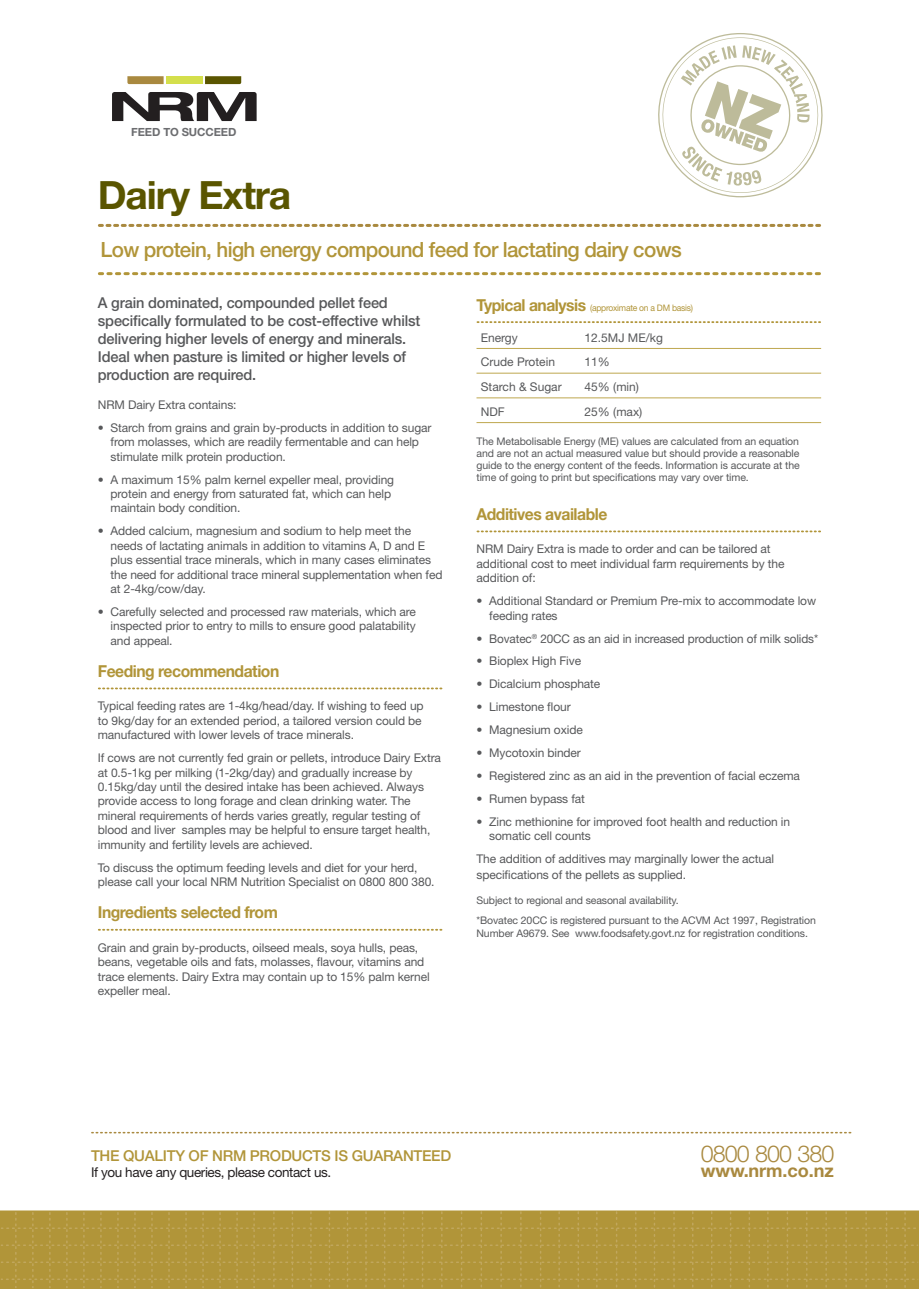
<style>
.page{position:relative;width:919px;height:1289px;background:#fff}
.page>*{position:absolute;margin:0;border:0;box-sizing:border-box;transform-origin:0 0}
.t1{font:700 39px "Helvetica Neue LT Std";letter-spacing:-.03em;color:#5a5500}
.t2{font:300 23.25px "Helvetica Neue LT Std";letter-spacing:-.04em;color:#a9893f}
.t3{font:500 21px "Helvetica Neue LT Std";letter-spacing:-.03em;color:#b19539}
.t4{font:700 18.15px "Helvetica Neue LT Std";letter-spacing:-.005em;color:#a9893f}
.t5{font:700 16.5px "Helvetica Neue LT Std";letter-spacing:-.03em;color:#b19539;scale:.95 1}
.t6{font:500 15px/18px "Helvetica Neue LT Std";letter-spacing:-.01em;color:#57585a}
.t7{font:500 15px "Helvetica Neue LT Std";letter-spacing:-.02em;color:#b19539}
.t8{font:13.5px "Helvetica Neue LT Std";letter-spacing:-.03em;color:#231f20}
.t9{font:12px/14.4px "Helvetica Neue LT Std";letter-spacing:-.01em;color:#57585a}
.t10{font:700 11.25px "Helvetica Neue LT Std";letter-spacing:-.01em;color:#6c6d70}
.t11{font:10.5px/12px "Helvetica Neue LT Std";letter-spacing:-.01em;color:#57585a;text-align:justify}
.t12{font:9px "Helvetica Neue LT Std";letter-spacing:-.03em;color:#b19539;scale:.95 1}
.s1{font-weight:700;font-size:16.5px}
</style>
<div class="page">
<svg style="left:99px;top:272px;width:720px;height:3px"></svg>
<svg style="left:112px;top:92px;width:144px;height:29px"></svg>
<div style="left:166px;top:76px;width:36px;height:8px;background:#d4df4c"></div>
<svg style="left:127px;top:76px;width:37px;height:8px"></svg>
<svg style="left:205px;top:76px;width:36px;height:8px"></svg>
<svg style="left:99px;top:224px;width:720px;height:3px"></svg>
<svg style="left:0;top:1211px;width:918px;height:77px;background:#b1953a"></svg>
<svg style="left:92px;top:1131px;width:758px;height:2px"></svg>
<svg style="left:99px;top:687px;width:342px;height:2px"></svg>
<svg style="left:99px;top:928px;width:342px;height:2px"></svg>
<svg style="left:477px;top:321px;width:343px;height:2px"></svg>
<hr style="left:476px;top:348px;width:345px;height:1px;background:#bea74f">
<hr style="left:476px;top:373px;width:345px;height:1px;background:#bea74f">
<hr style="left:476px;top:397px;width:345px;height:1px;background:#bea74f">
<hr style="left:476px;top:422px;width:345px;height:1px;background:#bea74f">
<svg style="left:477px;top:530px;width:343px;height:2px"></svg>
<svg style="left:658px;top:33px;width:165px;height:164px"></svg>
<p class="t10" style="left:131px;top:125px;width:107px">FEED TO SUCCEED</p>
<h1 class="t1" style="left:98px;top:171px;width:195px">Dairy Extra</h1>
<h3 class="t3" style="left:100px;top:237px;width:582px">Low protein, high energy compound feed for lactating dairy cows</h3>
<p class="t6" style="left:98px;top:293px;width:324px">A grain dominated, compounded pellet feed specifically formulated to be cost-effective whilst delivering higher levels of energy and minerals.<br>Ideal when pasture is limited or higher levels of production are required.</p>
<p class="t9" style="left:98px;top:397px;width:140px">NRM Dairy Extra contains:</p>
<p class="t9" style="left:111px;top:420px;width:322px;text-indent:-13px">• Starch from grains and grain by-products in addition to sugar from molasses, which are readily fermentable and can help stimulate milk protein production.</p>
<p class="t9" style="left:111px;top:472px;width:285px;text-indent:-13px">• A maximum 15% palm kernel expeller meal, providing protein and energy from saturated fat, which can help maintain body condition.</p>
<p class="t9" style="left:111px;top:523px;width:333px;text-indent:-13px">• Added calcium, magnesium and sodium to help meet the needs of lactating animals in addition to vitamins A, D and E plus essential trace minerals, which in many cases eliminates the need for additional trace mineral supplementation when fed at 2-4kg/cow/day.</p>
<p class="t9" style="left:111px;top:604px;width:307px;text-align:justify;text-indent:-13px">• Carefully selected and processed raw materials, which are inspected prior to entry to mills to ensure good palatability and appeal.</p>
<h3 class="t5" style="left:98px;top:661px;width:192px">Feeding recommendation</h3>
<p class="t9" style="left:98px;top:698px;width:327px">Typical feeding rates are 1-4kg/head/day. If wishing to feed up to 9kg/day for an extended period, a tailored version could be manufactured with lower levels of trace minerals.</p>
<p class="t9" style="left:98px;top:750px;width:344px">If cows are not currently fed grain or pellets, introduce Dairy Extra at 0.5-1kg per milking (1-2kg/day) and gradually increase by 0.15kg/day until the desired intake has been achieved. Always provide access to long forage and clean drinking water. The mineral requirements of herds varies greatly, regular testing of blood and liver samples may be helpful to ensure target health, immunity and fertility levels are achieved.</p>
<p class="t9" style="left:98px;top:860px;width:338px">To discuss the optimum feeding levels and diet for your herd, please call your local NRM Nutrition Specialist on 0800 800 380.</p>
<h3 class="t5" style="left:98px;top:902px;width:191px">Ingredients selected from</h3>
<p class="t9" style="left:98px;top:940px;width:333px">Grain and grain by-products, oilseed meals, soya hulls, peas, beans, vegetable oils and fats, molasses, flavour, vitamins and trace elements. Dairy Extra may contain up to 15% palm kernel expeller meal.</p>
<p class="t12" style="left:476px;top:302px;width:229px"><span class="s1">Typical analysis</span> (approximate on a DM basis)</p>
<p class="t9" style="left:480px;top:330px;width:38px">Energy</p>
<p class="t9" style="left:584px;top:330px;width:80px">12.5MJ ME/kg</p>
<p class="t9" style="left:480px;top:355px;width:76px">Crude Protein</p>
<p class="t9" style="left:584px;top:355px;width:27px">11%</p>
<p class="t9" style="left:480px;top:379px;width:82px">Starch &amp; Sugar</p>
<p class="t9" style="left:584px;top:379px;width:56px">45% (min)</p>
<p class="t9" style="left:480px;top:404px;width:25px">NDF</p>
<p class="t9" style="left:584px;top:404px;width:59px">25% (max)</p>
<p class="t11" style="left:476px;top:435px;width:325px">The Metabolisable Energy (ME) values are calculated from an equation and are not an actual measured value but should provide a reasonable guide to the energy content of the feeds. Information is accurate at the time of going to print but specifications may vary over time.</p>
<h3 class="t5" style="left:476px;top:504px;width:139px">Additives available</h3>
<p class="t9" style="left:476px;top:542px;width:309px">NRM Dairy Extra is made to order and can be tailored at additional cost to meet individual farm requirements by the addition of:</p>
<p class="t9" style="left:489px;top:593px;width:328px;text-indent:-13px">• Additional Standard or Premium Pre-mix to accommodate low feeding rates</p>
<p class="t9" style="left:476px;top:631px;width:343px">• Bovatec<sup>®</sup> 20CC as an aid in increased production of milk solids*</p>
<p class="t9" style="left:476px;top:653px;width:106px">• Bioplex High Five</p>
<p class="t9" style="left:476px;top:676px;width:125px">• Dicalcium phosphate</p>
<p class="t9" style="left:476px;top:699px;width:96px">• Limestone flour</p>
<p class="t9" style="left:476px;top:722px;width:108px">• Magnesium oxide</p>
<p class="t9" style="left:476px;top:745px;width:106px">• Mycotoxin binder</p>
<p class="t9" style="left:476px;top:768px;width:325px">• Registered zinc as an aid in the prevention of facial eczema</p>
<p class="t9" style="left:476px;top:791px;width:110px">• Rumen bypass fat</p>
<p class="t9" style="left:489px;top:814px;width:302px;text-indent:-13px">• Zinc methionine for improved foot health and reduction in somatic cell counts</p>
<p class="t9" style="left:476px;top:850px;width:299px;line-height:16.2px">The addition of additives may marginally lower the actual specifications of the pellets as supplied.</p>
<p class="t11" style="left:476px;top:889px;width:341px;line-height:20.5px">Subject to regional and seasonal availability.<br>*Bovatec 20CC is registered pursuant to the ACVM Act 1997, Registration</p>
<p class="t11" style="left:476px;top:926px;width:333px">Number A9679. See www.foodsafety.govt.nz for registration conditions.</p>
<p class="t7" style="left:91px;top:1146px;width:362px">THE QUALITY OF NRM PRODUCTS IS GUARANTEED</p>
<p class="t8" style="left:91px;top:1164px;width:242px">If you have any queries, please contact us.</p>
<h2 class="t2" style="left:700px;top:1139px;width:135px">0800 800 380</h2>
<h3 class="t4" style="left:700px;top:1159px;width:134px">www.nrm.co.nz</h3>
</div>
